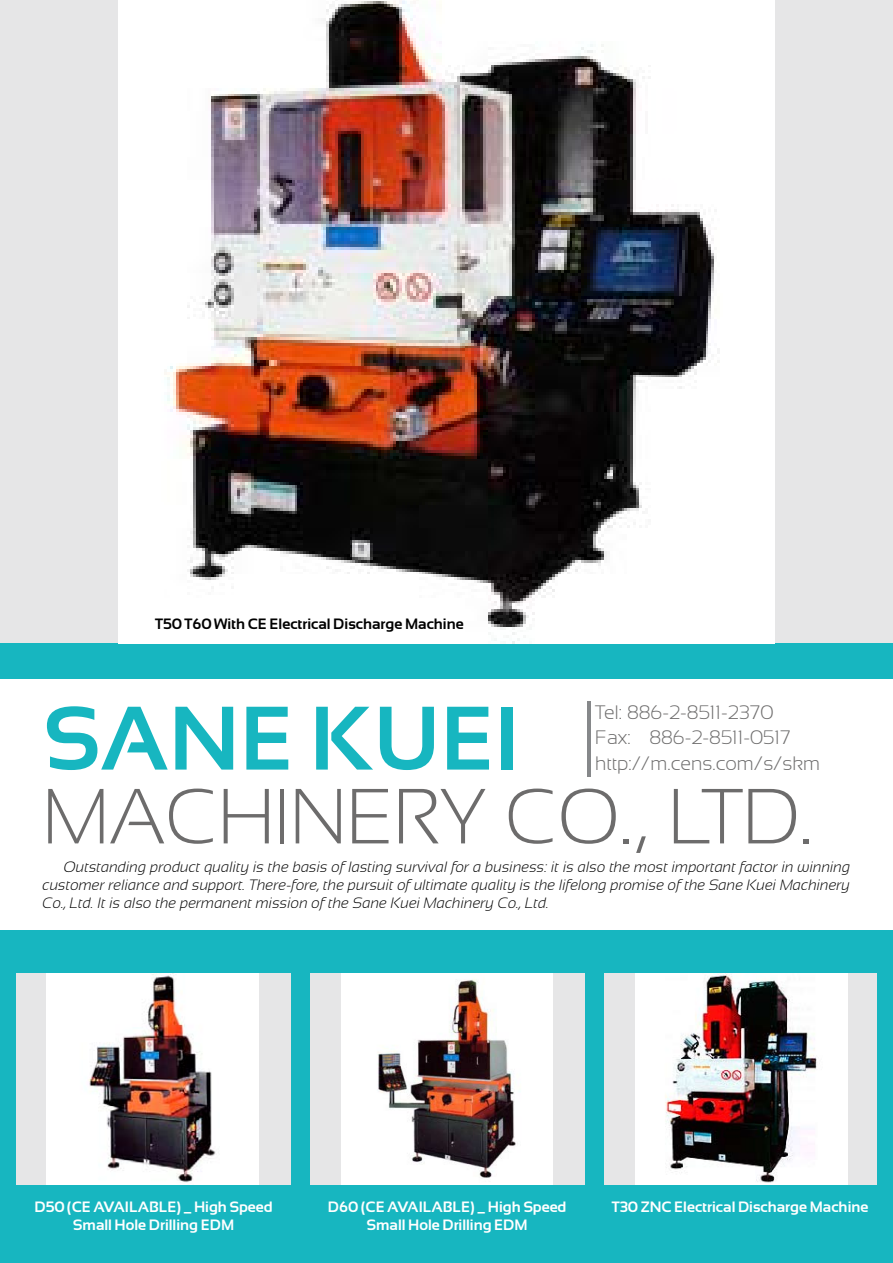
<style>
.page{position:relative;width:893px;height:1263px;background:#fff}
.page>*{position:absolute;margin:0;border:0;box-sizing:border-box;transform-origin:0 0}
.t1{font:700 90px "Sansation";color:#17b6c0}
.t2{font:300 78px "Sansation";color:#6d6c6c}
.t3{font:300 19.5px/25.5px "Sansation";color:#6d6c6c}
.t4{font:italic 300 15px/18px "Sansation";color:#000;text-align:justify}
.t5{font:700 15px/17.2px "Sansation";color:#fff;text-align:center}
.t6{font:700 15px "Sansation";color:#000}
</style>
<div class="page">
<div style="left:0;top:0;width:893px;height:643px;background:#e6e6e7"></div>
<div style="left:0;top:643px;width:893px;height:620px;background:#17b6c0"></div>
<div style="left:0;top:679px;width:893px;height:251px;background:#fff"></div>
<div style="left:17px;top:973px;width:274px;height:212px;background:#e6e6e7"></div>
<div style="left:310px;top:973px;width:274px;height:212px;background:#e6e6e7"></div>
<div style="left:604px;top:973px;width:272px;height:212px;background:#e6e6e7"></div>
<hr style="left:587px;top:701px;width:3px;height:75px;background:#86888a">
<img style="left:119px;top:0;width:656px;height:643px">
<img style="left:47px;top:973px;width:211px;height:212px">
<img style="left:341px;top:973px;width:212px;height:212px">
<img style="left:636px;top:973px;width:211px;height:212px">
<p class="t6" style="left:155px;top:616px;width:310px">T50 T60 With CE Electrical Discharge Machine</p>
<h3 class="t3" style="left:595px;top:699px;width:226px">Tel: 886-2-8511-2370<br>Fax: 886-2-8511-0517 http://m.cens.com/s/skm</h3>
<h1 class="t1" style="left:43px;top:688px;width:479px">SANE KUEI</h1>
<h2 class="t2" style="left:43px;top:773px;width:772px">MACHINERY CO., LTD.</h2>
<p class="t4" style="left:43px;top:858px;width:809px;text-indent:21px">Outstanding product quality is the basis of lasting survival for a business: it is also the most important factor in winning customer reliance and support. There-fore, the pursuit of ultimate quality is the lifelong promise of the Sane Kuei Machinery Co., Ltd. It is also the permanent mission of the Sane Kuei Machinery Co., Ltd.</p>
<p class="t5" style="left:34px;top:1198px;width:240px">D50 (CE AVAILABLE) _ High Speed<br>Small Hole Drilling EDM</p>
<p class="t5" style="left:328px;top:1198px;width:240px">D60 (CE AVAILABLE) _ High Speed<br>Small Hole Drilling EDM</p>
<p class="t5" style="left:612px;top:1198px;width:258px">T30 ZNC Electrical Discharge Machine</p>
</div>
